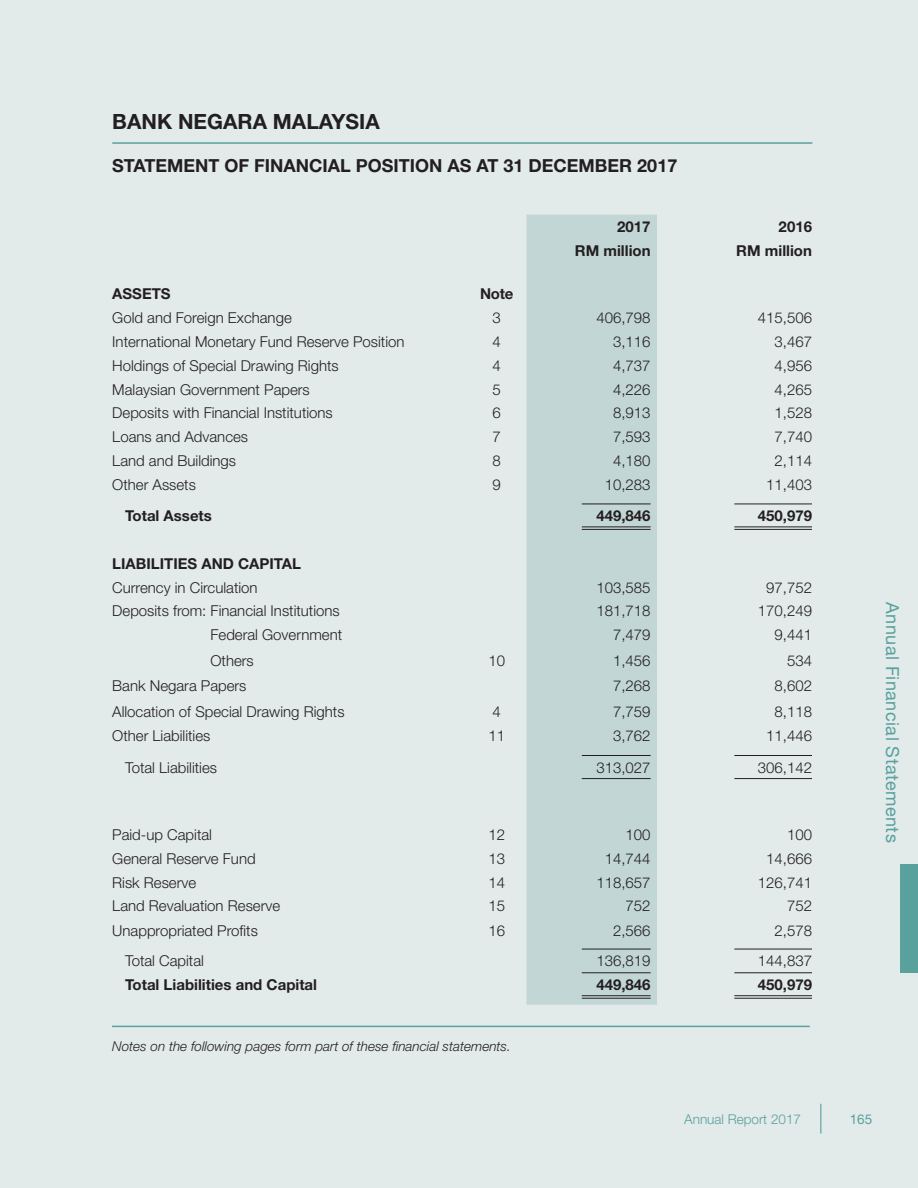
<style>
.page{position:relative;width:918px;height:1188px;background:#e2eaea}
.page>*{position:absolute;margin:0;border:0;box-sizing:border-box;transform-origin:0 0}
.t1{font:700 21px "Helvetica Neue";color:#231f20}
.t2{font:700 18px "Helvetica Neue";color:#231f20}
.t3{font:18px "Helvetica Neue";letter-spacing:.025em;color:#59a19d}
.t4{font:300 15px "Helvetica Neue";color:#231f20}
.t5{font:700 15px "Helvetica Neue";color:#231f20}
.t6{font:italic 300 13.5px "Helvetica Neue";color:#231f20}
.t7{font:300 13.5px "Helvetica Neue";color:#59a19d}
.t8{font:13.5px "Helvetica Neue";color:#59a19d}
</style>
<div class="page">
<hr style="left:820px;top:1104px;width:1px;height:30px;background:#59a19d">
<div style="left:900px;top:864px;width:18px;height:109px;background:#59a19d"></div>
<div style="left:527px;top:215px;width:130px;height:790px;background:#c2d6d5"></div>
<hr style="left:112px;top:142px;width:700px;height:2px;background:#59a19d">
<hr style="left:582px;top:504px;width:69px;height:1px;background:#231f20">
<hr style="left:582px;top:527px;width:69px;height:1px;background:#231f20">
<hr style="left:582px;top:529px;width:69px;height:1px;background:#231f20">
<hr style="left:734px;top:504px;width:78px;height:1px;background:#231f20">
<hr style="left:734px;top:527px;width:78px;height:1px;background:#231f20">
<hr style="left:734px;top:529px;width:78px;height:1px;background:#231f20">
<hr style="left:582px;top:755px;width:69px;height:1px;background:#231f20">
<hr style="left:582px;top:778px;width:69px;height:1px;background:#231f20">
<hr style="left:734px;top:755px;width:78px;height:1px;background:#231f20">
<hr style="left:734px;top:778px;width:78px;height:1px;background:#231f20">
<hr style="left:582px;top:949px;width:69px;height:1px;background:#231f20">
<hr style="left:734px;top:949px;width:78px;height:1px;background:#231f20">
<hr style="left:582px;top:972px;width:69px;height:1px;background:#231f20">
<hr style="left:582px;top:995px;width:69px;height:1px;background:#231f20">
<hr style="left:582px;top:998px;width:69px;height:1px;background:#231f20">
<hr style="left:734px;top:972px;width:78px;height:1px;background:#231f20">
<hr style="left:734px;top:995px;width:78px;height:1px;background:#231f20">
<hr style="left:734px;top:998px;width:78px;height:1px;background:#231f20">
<hr style="left:112px;top:1026px;width:698px;height:1px;background:#59a19d">
<h1 class="t1" style="left:112px;top:114px;width:269px">BANK NEGARA MALAYSIA</h1>
<p class="t2" style="left:112px;top:160px;width:567px">STATEMENT OF FINANCIAL POSITION AS AT 31 DECEMBER 2017</p>
<p class="t5" style="left:617px;top:222px;width:35px">2017</p>
<p class="t5" style="left:779px;top:222px;width:35px">2016</p>
<p class="t5" style="left:575px;top:245px;width:77px">RM million</p>
<p class="t5" style="left:736px;top:245px;width:77px">RM million</p>
<p class="t5" style="left:112px;top:289px;width:60px">ASSETS</p>
<p class="t5" style="left:480px;top:289px;width:35px">Note</p>
<p class="t4" style="left:112px;top:312px;width:181px">Gold and Foreign Exchange</p>
<p class="t4" style="left:493px;top:312px;width:10px">3</p>
<p class="t4" style="left:596px;top:312px;width:56px">406,798</p>
<p class="t4" style="left:758px;top:312px;width:56px">415,506</p>
<p class="t4" style="left:112px;top:336px;width:294px">International Monetary Fund Reserve Position</p>
<p class="t4" style="left:493px;top:336px;width:10px">4</p>
<p class="t4" style="left:613px;top:336px;width:39px">3,116</p>
<p class="t4" style="left:775px;top:336px;width:39px">3,467</p>
<p class="t4" style="left:112px;top:360px;width:228px">Holdings of Special Drawing Rights</p>
<p class="t4" style="left:493px;top:360px;width:10px">4</p>
<p class="t4" style="left:613px;top:360px;width:39px">4,737</p>
<p class="t4" style="left:775px;top:360px;width:39px">4,956</p>
<p class="t4" style="left:112px;top:384px;width:199px">Malaysian Government Papers</p>
<p class="t4" style="left:493px;top:384px;width:10px">5</p>
<p class="t4" style="left:613px;top:384px;width:39px">4,226</p>
<p class="t4" style="left:775px;top:384px;width:39px">4,265</p>
<p class="t4" style="left:112px;top:408px;width:222px">Deposits with Financial Institutions</p>
<p class="t4" style="left:493px;top:408px;width:10px">6</p>
<p class="t4" style="left:613px;top:408px;width:39px">8,913</p>
<p class="t4" style="left:775px;top:408px;width:39px">1,528</p>
<p class="t4" style="left:112px;top:431px;width:137px">Loans and Advances</p>
<p class="t4" style="left:493px;top:431px;width:10px">7</p>
<p class="t4" style="left:613px;top:431px;width:39px">7,593</p>
<p class="t4" style="left:774px;top:431px;width:39px">7,740</p>
<p class="t4" style="left:112px;top:455px;width:125px">Land and Buildings</p>
<p class="t4" style="left:493px;top:455px;width:10px">8</p>
<p class="t4" style="left:613px;top:455px;width:39px">4,180</p>
<p class="t4" style="left:774px;top:455px;width:39px">2,114</p>
<p class="t4" style="left:112px;top:479px;width:85px">Other Assets</p>
<p class="t4" style="left:493px;top:479px;width:10px">9</p>
<p class="t4" style="left:605px;top:479px;width:47px">10,283</p>
<p class="t4" style="left:766px;top:479px;width:47px">11,403</p>
<p class="t5" style="left:125px;top:511px;width:88px">Total Assets</p>
<p class="t5" style="left:596px;top:511px;width:56px">449,846</p>
<p class="t5" style="left:758px;top:511px;width:56px">450,979</p>
<p class="t5" style="left:112px;top:558px;width:190px">LIABILITIES AND CAPITAL</p>
<p class="t4" style="left:112px;top:582px;width:147px">Currency in Circulation</p>
<p class="t4" style="left:596px;top:582px;width:56px">103,585</p>
<p class="t4" style="left:766px;top:582px;width:47px">97,752</p>
<p class="t4" style="left:112px;top:606px;width:229px">Deposits from: Financial Institutions</p>
<p class="t4" style="left:596px;top:606px;width:56px">181,718</p>
<p class="t4" style="left:758px;top:606px;width:56px">170,249</p>
<p class="t4" style="left:211px;top:630px;width:133px">Federal Government</p>
<p class="t4" style="left:613px;top:630px;width:39px">7,479</p>
<p class="t4" style="left:774px;top:630px;width:39px">9,441</p>
<p class="t4" style="left:211px;top:655px;width:45px">Others</p>
<p class="t4" style="left:488px;top:655px;width:18px">10</p>
<p class="t4" style="left:613px;top:655px;width:39px">1,456</p>
<p class="t4" style="left:787px;top:655px;width:27px">534</p>
<p class="t4" style="left:112px;top:681px;width:136px">Bank Negara Papers</p>
<p class="t4" style="left:613px;top:681px;width:39px">7,268</p>
<p class="t4" style="left:774px;top:681px;width:39px">8,602</p>
<p class="t4" style="left:112px;top:706px;width:234px">Allocation of Special Drawing Rights</p>
<p class="t4" style="left:493px;top:706px;width:10px">4</p>
<p class="t4" style="left:613px;top:706px;width:39px">7,759</p>
<p class="t4" style="left:775px;top:706px;width:39px">8,118</p>
<p class="t4" style="left:112px;top:730px;width:100px">Other Liabilities</p>
<p class="t4" style="left:488px;top:730px;width:18px">11</p>
<p class="t4" style="left:613px;top:730px;width:39px">3,762</p>
<p class="t4" style="left:766px;top:730px;width:47px">11,446</p>
<p class="t4" style="left:125px;top:762px;width:93px">Total Liabilities</p>
<p class="t4" style="left:596px;top:762px;width:56px">313,027</p>
<p class="t4" style="left:758px;top:762px;width:56px">306,142</p>
<p class="t4" style="left:112px;top:829px;width:101px">Paid-up Capital</p>
<p class="t4" style="left:488px;top:829px;width:18px">12</p>
<p class="t4" style="left:626px;top:829px;width:27px">100</p>
<p class="t4" style="left:787px;top:829px;width:27px">100</p>
<p class="t4" style="left:112px;top:853px;width:145px">General Reserve Fund</p>
<p class="t4" style="left:488px;top:853px;width:18px">13</p>
<p class="t4" style="left:605px;top:853px;width:47px">14,744</p>
<p class="t4" style="left:766px;top:853px;width:47px">14,666</p>
<p class="t4" style="left:112px;top:877px;width:85px">Risk Reserve</p>
<p class="t4" style="left:488px;top:877px;width:18px">14</p>
<p class="t4" style="left:596px;top:877px;width:56px">118,657</p>
<p class="t4" style="left:758px;top:877px;width:56px">126,741</p>
<p class="t4" style="left:112px;top:901px;width:169px">Land Revaluation Reserve</p>
<p class="t4" style="left:488px;top:901px;width:18px">15</p>
<p class="t4" style="left:626px;top:901px;width:27px">752</p>
<p class="t4" style="left:787px;top:901px;width:27px">752</p>
<p class="t4" style="left:112px;top:925px;width:147px">Unappropriated Profits</p>
<p class="t4" style="left:488px;top:925px;width:18px">16</p>
<p class="t4" style="left:613px;top:925px;width:39px">2,566</p>
<p class="t4" style="left:774px;top:925px;width:39px">2,578</p>
<p class="t4" style="left:125px;top:956px;width:80px">Total Capital</p>
<p class="t4" style="left:596px;top:956px;width:56px">136,819</p>
<p class="t4" style="left:758px;top:956px;width:56px">144,837</p>
<p class="t5" style="left:125px;top:979px;width:194px">Total Liabilities and Capital</p>
<p class="t5" style="left:596px;top:979px;width:56px">449,846</p>
<p class="t5" style="left:758px;top:979px;width:56px">450,979</p>
<p class="t6" style="left:112px;top:1041px;width:400px">Notes on the following pages form part of these financial statements.</p>
<p class="t7" style="left:684px;top:1114px;width:118px">Annual Report 2017</p>
<p class="t3" style="left:899px;top:602px;width:242px;rotate:90deg">Annual Financial Statements</p>
<p class="t8" style="left:850px;top:1114px;width:24px">165</p>
</div>
